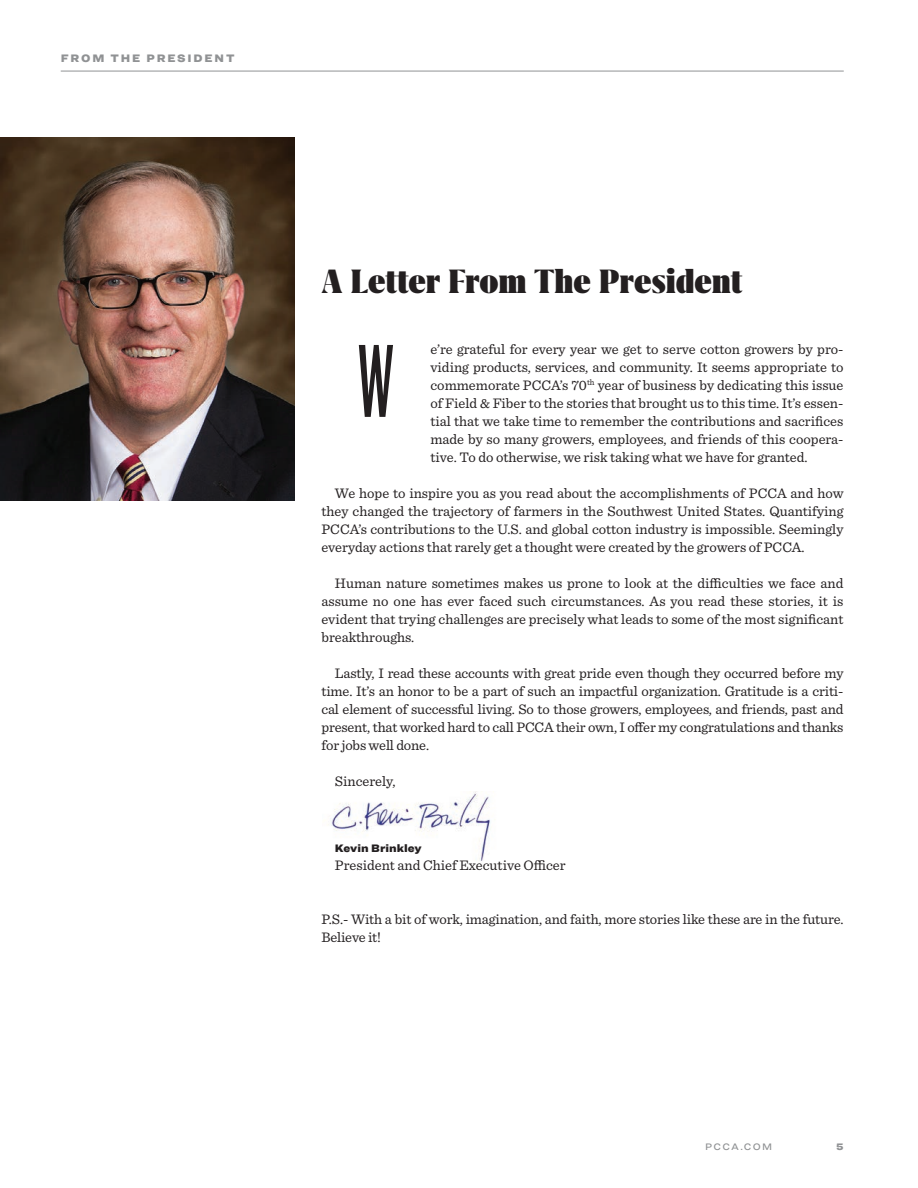
<style>
.page{position:relative;width:918px;height:1188px;background:#fff}
.page>*{position:absolute;margin:0;border:0;box-sizing:border-box;transform-origin:0 0}
.t1{font:108px "Knockout HTF26 Junior Flyweight";color:#231f20}
.t2{font:900 39px "Grifito M";letter-spacing:-.005em;color:#231f20}
.General_Copy{font:14.4px/18px "Sentinel";color:#231f20;text-align:justify}
.General_Copy__Sans_I{font:14.4px/18px "Sentinel";letter-spacing:-.01em;color:#231f20;text-align:justify}
.t3{font:900 11.25px "Ringside Wide";letter-spacing:.16em;color:#909294}
.General_Copy-2{font:900 11.25px "Ringside Wide";color:#231f20}
.t4{font:500 9.75px "Ringside Wide";letter-spacing:.125em;color:#909294}
.t5{font:900 9.75px "Ringside Wide";color:#909294}
</style>
<div class="page">
<img style="left:328px;top:791px;width:163px;height:70px">
<img style="left:0;top:137px;width:295px;height:363px">
<hr style="left:61px;top:71px;width:783px;height:1px;background:#909294">
<p class="t3" style="left:61px;top:49px;width:175px">FROM THE PRESIDENT</p>
<p class="t2" style="left:321px;top:262px;width:423px">A Letter From The President</p>
<p class="General_Copy__Sans_I" style="left:430px;top:339px;width:415px">e’re grateful for every year we get to serve cotton growers by pro&shy;viding products, services, and community. It seems appropriate to commemorate PCCA’s 70<sup>th</sup> year of business by dedicating this issue of Field &amp; Fiber to the stories that brought us to this time. It’s essen&shy;tial that we take time to remember the contributions and sacrifices made by so many growers, employees, and friends of this coopera&shy;tive. To do otherwise, we risk taking what we have for granted.</p>
<p class="General_Copy" style="left:321px;top:483px;width:524px;text-indent:14px">We hope to inspire you as you read about the accomplishments of PCCA and how they changed the trajectory of farmers in the Southwest United States. Quantifying PCCA’s contributions to the U.S. and global cotton industry is impossible. Seemingly everyday actions that rarely get a thought were created by the growers of PCCA.</p>
<p class="General_Copy" style="left:321px;top:573px;width:524px;text-indent:14px">Human nature sometimes makes us prone to look at the difficulties we face and assume no one has ever faced such circumstances. As you read these stories, it is evident that trying challenges are precisely what leads to some of the most significant breakthroughs.</p>
<p class="General_Copy" style="left:321px;top:663px;width:524px;text-indent:14px">Lastly, I read these accounts with great pride even though they occurred before my time. It’s an honor to be a part of such an impactful organization. Gratitude is a criti&shy;cal element of successful living. So to those growers, employees, and friends, past and present, that worked hard to call PCCA their own, I offer my congratulations and thanks for jobs well done.</p>
<p class="General_Copy" style="left:335px;top:771px;width:62px">Sincerely,</p>
<p class="t1" style="left:358px;top:335px;width:38px">W</p>
<p class="General_Copy-2" style="left:335px;top:839px;width:88px">Kevin Brinkley</p>
<p class="General_Copy" style="left:335px;top:855px;width:232px">President and Chief Executive Officer</p>
<p class="General_Copy__Sans_I" style="left:321px;top:909px;width:524px">P.S.- With a bit of work, imagination, and faith, more stories like these are in the future.<br>Believe it!</p>
<p class="t4" style="left:705px;top:1140px;width:69px">PCCA.COM</p>
<p class="t5" style="left:836px;top:1140px;width:9px">5</p>
</div>
